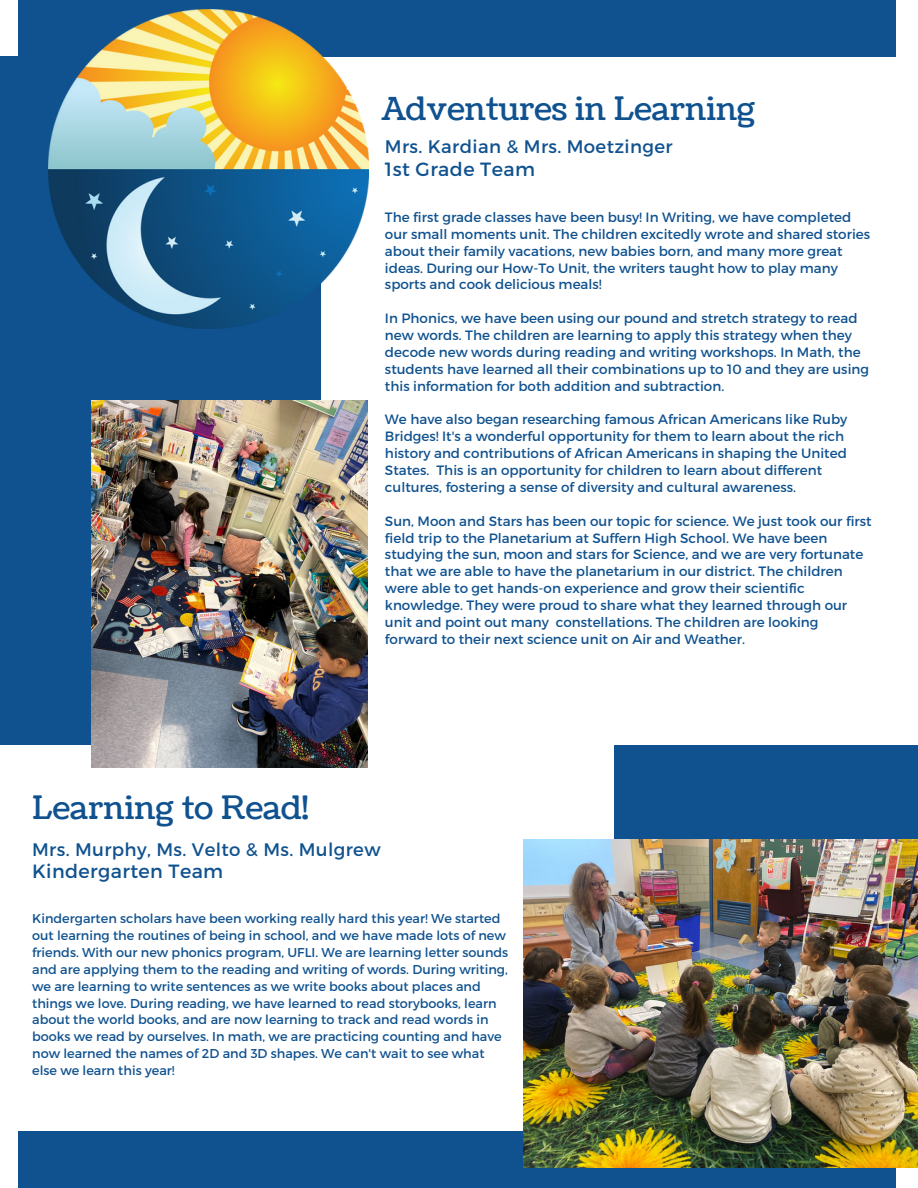
<style>
.page{position:relative;width:918px;height:1188px;background:#fff}
.page>*{position:absolute;margin:0;border:0;box-sizing:border-box;transform-origin:0 0}
.t1{font:32.1px "Coustard";color:#10528f}
.t2{font:19.2px "Montserrat";letter-spacing:.02em;color:#10528f}
.t3{font:18.15px "Montserrat";letter-spacing:.02em;color:#10528f}
.t4{font:13.5px/16.8px "Montserrat";color:#10528f}
.t5{font:12.75px/16.8px "Montserrat";color:#10528f}
</style>
<div class="page">
<div style="left:0;top:57px;width:320px;height:688px;background:#10528f"></div>
<div style="left:19px;top:0;width:877px;height:57px;background:#10528f"></div>
<div style="left:19px;top:1131px;width:877px;height:57px;background:#10528f"></div>
<div style="left:614px;top:745px;width:304px;height:412px;background:#10528f"></div>
<img style="left:49px;top:9px;width:319px;height:320px">
<img style="left:523px;top:839px;width:395px;height:329px">
<img style="left:92px;top:401px;width:275px;height:366px">
<h1 class="t1" style="left:382px;top:87px;width:375px">Adventures in Learning</h1>
<p class="t1" style="left:32px;top:787px;width:278px">Learning to Read!</p>
<p class="t3" style="left:385px;top:135px;width:289px">Mrs. Kardian &amp; Mrs. Moetzinger</p>
<p class="t2" style="left:385px;top:156px;width:151px">1st Grade Team</p>
<p class="t4" style="left:385px;top:208px;width:487px">The first grade classes have been busy! In Writing, we have completed our small moments unit. The children excitedly wrote and shared stories about their family vacations, new babies born, and many more great ideas. During our How-To Unit, the writers taught how to play many sports and cook delicious meals!</p>
<p class="t4" style="left:385px;top:309px;width:486px">In Phonics, we have been using our pound and stretch strategy to read new words. The children are learning to apply this strategy when they decode new words during reading and writing workshops. In Math, the students have learned all their combinations up to 10 and they are using this information for both addition and subtraction.</p>
<p class="t4" style="left:385px;top:411px;width:464px">We have also began researching famous African Americans like Ruby Bridges! It's a wonderful opportunity for them to learn about the rich history and contributions of African Americans in shaping the United States. This is an opportunity for children to learn about different cultures, fostering a sense of diversity and cultural awareness.</p>
<p class="t4" style="left:385px;top:512px;width:488px">Sun, Moon and Stars has been our topic for science. We just took our first field trip to the Planetarium at Suffern High School. We have been studying the sun, moon and stars for Science, and we are very fortunate that we are able to have the planetarium in our district. The children were able to get hands-on experience and grow their scientific knowledge. They were proud to share what they learned through our unit and point out many constellations. The children are looking forward to their next science unit on Air and Weather.</p>
<p class="t3" style="left:32px;top:838px;width:350px">Mrs. Murphy, Ms. Velto &amp; Ms. Mulgrew</p>
<p class="t2" style="left:32px;top:859px;width:193px">Kindergarten Team</p>
<h2 class="t5" style="left:32px;top:910px;width:478px">Kindergarten scholars have been working really hard this year! We started out learning the routines of being in school, and we have made lots of new friends. With our new phonics program, UFLI. We are learning letter sounds and are applying them to the reading and writing of words. During writing, we are learning to write sentences as we write books about places and things we love. During reading, we have learned to read storybooks, learn about the world books, and are now learning to track and read words in books we read by ourselves. In math, we are practicing counting and have now learned the names of 2D and 3D shapes. We can't wait to see what else we learn this year!</h2>
</div>
